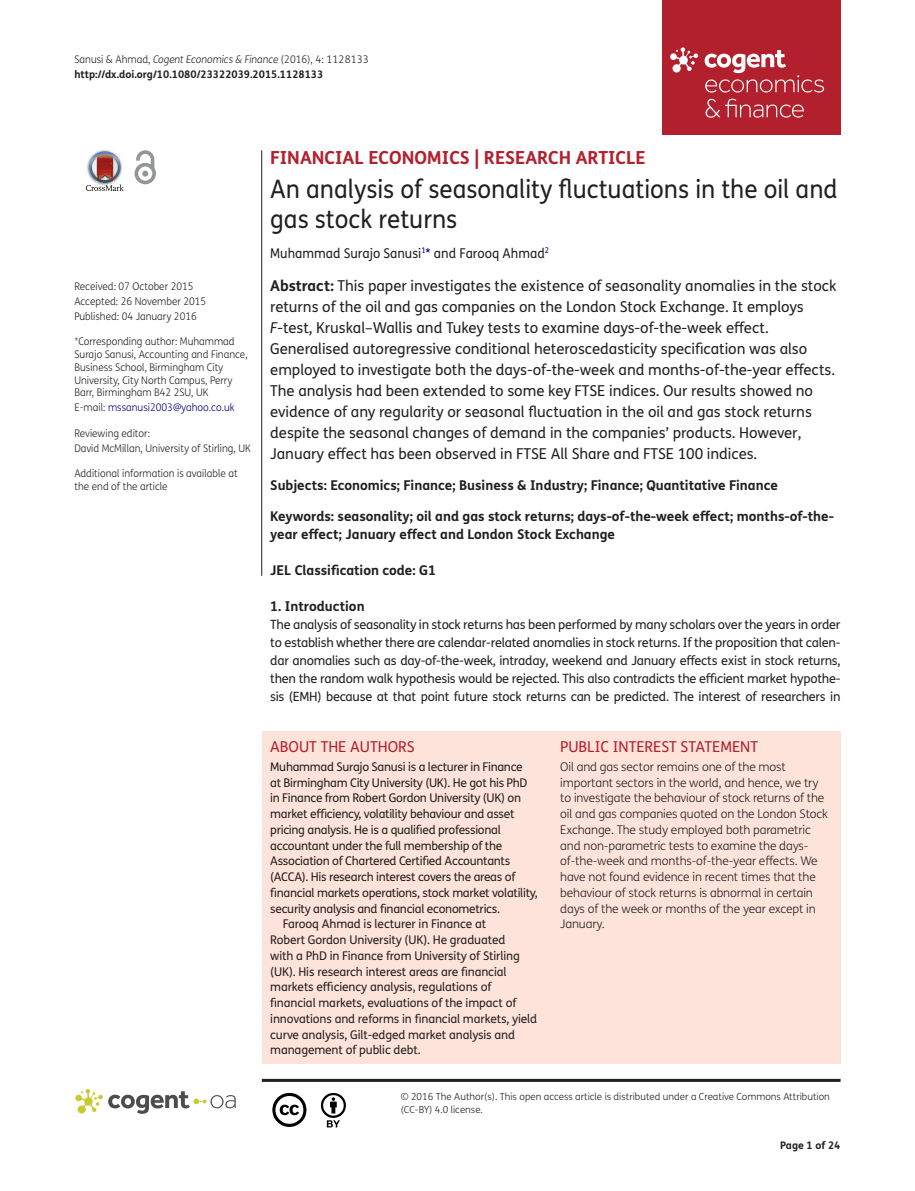
<style>
.page{position:relative;width:915px;height:1191px;background:#fff}
.page>*{position:absolute;margin:0;border:0;box-sizing:border-box;transform-origin:0 0}
.t1{font:25.5px/30px "FS Me Pro";color:#231f20;scale:.95 1}
.t2{font:700 18px "FS Me Pro";color:#b3202d}
.t3{font:15px/21px "FS Me Pro";letter-spacing:-.005em;color:#231f20}
.t4{font:15px "FS Me Pro";color:#b3202d}
.t5{font:700 13.5px/18px "FS Me Pro";color:#231f20}
.t6{font:13.5px "FS Me Pro";color:#231f20;scale:.95 1}
.t7{font:12.75px/18px "FS Me Pro";letter-spacing:-.02em;color:#231f20;text-align:justify}
.t8{font:12px "FS Me Pro";letter-spacing:-.025em;color:#231f20}
.t9{font:300 12px/15.8px "FS Me Pro";letter-spacing:-.01em;color:#231f20}
.t10{font:300 10.5px/12.8px "FS Me Pro";color:#231f20;scale:.95 1}
.t11{font:700 10.5px/15px "FS Me Pro";color:#231f20}
.t12{font:300 10.5px "FS Me Pro";color:#000080;scale:.95 1}
.t13{font:300 9.75px/12.8px "FS Me Pro";color:#231f20}
.s1{font-weight:300}
.s2{font-weight:300;font-style:italic}
.s3{color:#231f20}
.s4{color:#000080}
.s5{font-weight:700}
.s6{font-style:italic}
</style>
<div class="page">
<div style="left:661px;top:0;width:179px;height:134px;background:#b3202d"></div>
<svg style="left:670px;top:47px;width:28px;height:25px"></svg>
<svg style="left:704px;top:50px;width:119px;height:43px"></svg>
<svg style="left:705px;top:99px;width:98px;height:19px"></svg>
<div style="left:261px;top:732px;width:579px;height:331px;background:#fde3da"></div>
<svg style="left:86px;top:151px;width:38px;height:40px"></svg>
<svg style="left:134px;top:150px;width:22px;height:34px"></svg>
<hr style="left:261px;top:150px;width:1px;height:426px;background:#231f20">
<hr style="left:262px;top:1078px;width:578px;height:3px;background:#231f20">
<svg style="left:75px;top:1089px;width:161px;height:24px"></svg>
<svg style="left:272px;top:1093px;width:34px;height:34px"></svg>
<svg style="left:321px;top:1093px;width:25px;height:34px"></svg>
<p class="t11" style="left:74px;top:51px;width:296px"><span class="s1">Sanusi &amp; Ahmad,</span> <span class="s2">Cogent Economics &amp; Finance</span> <span class="s1">(2016), 4: 1128133 </span>http://dx.doi.org/10.1080/23322039.2015.1128133</p>
<p class="t10" style="left:74px;top:279px;width:140px;line-height:14.9px">Received: 07 October 2015<br>Accepted: 26 November 2015<br>Published: 04 January 2016</p>
<p class="t10" style="left:74px;top:335px;width:184px">*Corresponding author: Muhammad Surajo Sanusi, Accounting and Finance, Business School, Birmingham City University, City North Campus, Perry Barr, Birmingham B42 2SU, UK</p>
<p class="t12" style="left:74px;top:400px;width:170px"><span class="s3">E-mail:</span> mssanusi2003@yahoo.co.uk</p>
<p class="t10" style="left:74px;top:425px;width:187px;line-height:14.9px">Reviewing editor:<br>David McMillan, University of Stirling, UK</p>
<p class="t10" style="left:74px;top:467px;width:173px">Additional information is available at the end of the article</p>
<h2 class="t2" style="left:270px;top:143px;width:377px">FINANCIAL ECONOMICS | RESEARCH ARTICLE</h2>
<h1 class="t1" style="left:270px;top:174px;width:598px">An analysis of seasonality fluctuations in the oil and gas stock returns</h1>
<p class="t6" style="left:270px;top:243px;width:295px">Muhammad Surajo Sanusi<sup>1</sup><span class="s4">*</span> and Farooq Ahmad<sup>2</sup></p>
<p class="t3" style="left:270px;top:275px;width:567px"><span class="s5">Abstract:</span> This paper investigates the existence of seasonality anomalies in the stock returns of the oil and gas companies on the London Stock Exchange. It employs <span class="s6">F</span>-test, Kruskal–Wallis and Tukey tests to examine days-of-the-week effect.<br>Generalised autoregressive conditional heteroscedasticity specification was also employed to investigate both the days-of-the-week and months-of-the-year effects.<br>The analysis had been extended to some key FTSE indices. Our results showed no evidence of any regularity or seasonal fluctuation in the oil and gas stock returns despite the seasonal changes of demand in the companies’ products. However, January effect has been observed in FTSE All Share and FTSE 100 indices.</p>
<p class="t5" style="left:270px;top:476px;width:509px">Subjects: Economics; Finance; Business &amp; Industry; Finance; Quantitative Finance</p>
<p class="t5" style="left:270px;top:506px;width:565px">Keywords: seasonality; oil and gas stock returns; days-of-the-week effect; months-of-the&shy;year effect; January effect and London Stock Exchange</p>
<p class="t5" style="left:270px;top:560px;width:167px">JEL Classification code: G1</p>
<p class="t5" style="left:270px;top:596px;width:96px">1. Introduction</p>
<p class="t7" style="left:270px;top:615px;width:571px">The analysis of seasonality in stock returns has been performed by many scholars over the years in order to establish whether there are calendar-related anomalies in stock returns. If the proposition that calen&shy;dar anomalies such as day-of-the-week, intraday, weekend and January effects exist in stock returns, then the random walk hypothesis would be rejected. This also contradicts the efficient market hypothe&shy;sis (EMH) because at that point future stock returns can be predicted. The interest of researchers in</p>
<p class="t4" style="left:270px;top:736px;width:146px">ABOUT THE AUTHORS</p>
<p class="t8" style="left:270px;top:758px;width:254px">Muhammad Surajo Sanusi is a lecturer in Finance</p>
<p class="t8" style="left:270px;top:774px;width:258px">at Birmingham City University (UK). He got his PhD</p>
<p class="t8" style="left:270px;top:790px;width:252px">in Finance from Robert Gordon University (UK) on</p>
<p class="t8" style="left:270px;top:805px;width:246px">market efficiency, volatility behaviour and asset</p>
<p class="t8" style="left:270px;top:821px;width:232px">pricing analysis. He is a qualified professional</p>
<p class="t8" style="left:270px;top:837px;width:233px">accountant under the full membership of the</p>
<p class="t8" style="left:270px;top:853px;width:241px">Association of Chartered Certified Accountants</p>
<p class="t8" style="left:270px;top:868px;width:246px">(ACCA). His research interest covers the areas of</p>
<p class="t8" style="left:270px;top:884px;width:269px">financial markets operations, stock market volatility,</p>
<p class="t8" style="left:270px;top:900px;width:231px">security analysis and financial econometrics.</p>
<p class="t8" style="left:283px;top:916px;width:205px">Farooq Ahmad is lecturer in Finance at</p>
<p class="t8" style="left:270px;top:931px;width:236px">Robert Gordon University (UK). He graduated</p>
<p class="t8" style="left:270px;top:947px;width:251px">with a PhD in Finance from University of Stirling</p>
<p class="t8" style="left:270px;top:963px;width:238px">(UK). His research interest areas are financial</p>
<p class="t8" style="left:270px;top:979px;width:223px">markets efficiency analysis, regulations of</p>
<p class="t8" style="left:270px;top:994px;width:247px">financial markets, evaluations of the impact of</p>
<p class="t8" style="left:270px;top:1010px;width:268px">innovations and reforms in financial markets, yield</p>
<p class="t8" style="left:270px;top:1026px;width:246px">curve analysis, Gilt-edged market analysis and</p>
<p class="t8" style="left:270px;top:1042px;width:152px">management of public debt.</p>
<p class="t4" style="left:560px;top:736px;width:199px">PUBLIC INTEREST STATEMENT</p>
<p class="t9" style="left:560px;top:758px;width:269px">Oil and gas sector remains one of the most important sectors in the world, and hence, we try to investigate the behaviour of stock returns of the oil and gas companies quoted on the London Stock Exchange. The study employed both parametric and non-parametric tests to examine the days&shy;of-the-week and months-of-the-year effects. We have not found evidence in recent times that the behaviour of stock returns is abnormal in certain days of the week or months of the year except in January.</p>
<p class="t13" style="left:400px;top:1090px;width:430px">© 2016 The Author(s). This open access article is distributed under a Creative Commons Attribution (CC-BY) 4.0 license.</p>
<p class="t11" style="left:780px;top:1137px;width:62px">Page 1 of 24</p>
</div>
